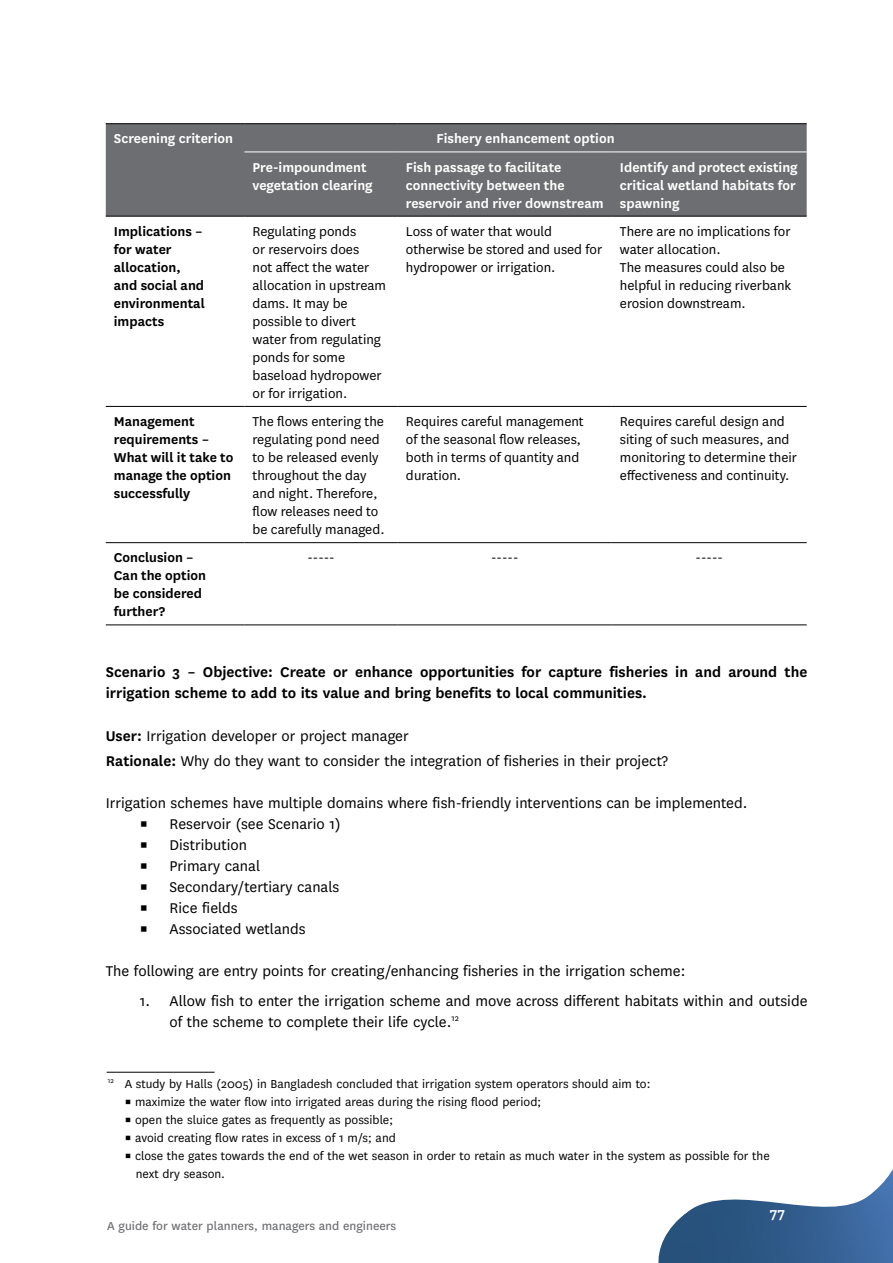
<style>
.page{position:relative;width:893px;height:1263px;background:#fff}
.page>*{position:absolute;margin:0;border:0;box-sizing:border-box;transform-origin:0 0}
.t1{font:16.5px/25.2px "National";color:#000}
.t2{font:600 16.5px/21px "National";color:#000}
.t3{font:500 16.5px "National";color:#fff}
.t4{font:15px/18px "National";color:#000}
.t5{font:600 15px/18px "National";color:#fff}
.t6{font:600 15px/18px "National";color:#000}
.t7{font:13.5px/18px "National";color:#000}
.t8{font:13.5px "National";color:#6d6e71}
.s1{font-weight:600}
</style>
<div class="page">
<svg style="left:658px;top:1169px;width:235px;height:94px"></svg>
<div style="left:106px;top:124px;width:701px;height:92px;background:#6d6e71"></div>
<hr style="left:106px;top:123px;width:138px;height:1px;background:#000">
<hr style="left:244px;top:123px;width:154px;height:1px;background:#000">
<hr style="left:398px;top:123px;width:214px;height:1px;background:#000">
<hr style="left:612px;top:123px;width:195px;height:1px;background:#000">
<hr style="left:106px;top:216px;width:138px;height:1px;background:#000">
<hr style="left:244px;top:216px;width:154px;height:1px;background:#000">
<hr style="left:398px;top:216px;width:214px;height:1px;background:#000">
<hr style="left:612px;top:216px;width:195px;height:1px;background:#000">
<hr style="left:106px;top:406px;width:138px;height:1px;background:#000">
<hr style="left:244px;top:406px;width:154px;height:1px;background:#000">
<hr style="left:398px;top:406px;width:214px;height:1px;background:#000">
<hr style="left:612px;top:406px;width:195px;height:1px;background:#000">
<hr style="left:106px;top:542px;width:138px;height:1px;background:#000">
<hr style="left:244px;top:542px;width:154px;height:1px;background:#000">
<hr style="left:398px;top:542px;width:214px;height:1px;background:#000">
<hr style="left:612px;top:542px;width:195px;height:1px;background:#000">
<hr style="left:106px;top:624px;width:138px;height:1px;background:#000">
<hr style="left:244px;top:624px;width:154px;height:1px;background:#000">
<hr style="left:398px;top:624px;width:214px;height:1px;background:#000">
<hr style="left:612px;top:624px;width:195px;height:1px;background:#000">
<hr style="left:244px;top:152px;width:154px;height:1px;background:#fff">
<hr style="left:398px;top:152px;width:214px;height:1px;background:#fff">
<hr style="left:612px;top:152px;width:195px;height:1px;background:#fff">
<hr style="left:107px;top:1072px;width:108px;height:1px;background:#000">
<p class="t5" style="left:114px;top:129px;width:121px">Screening criterion</p>
<p class="t5" style="left:436px;top:129px;width:180px">Fishery enhancement option</p>
<p class="t5" style="left:252px;top:157px;width:122px">Pre-impoundment vegetation clearing</p>
<p class="t5" style="left:406px;top:157px;width:199px">Fish passage to facilitate connectivity between the reservoir and river downstream</p>
<p class="t5" style="left:620px;top:157px;width:179px">Identify and protect existing critical wetland habitats for spawning</p>
<p class="t6" style="left:114px;top:221px;width:93px">Implications – for water allocation, and social and environmental impacts</p>
<p class="t4" style="left:252px;top:222px;width:135px">Regulating ponds<br>or reservoirs does<br>not affect the water allocation in upstream dams. It may be possible to divert water from regulating ponds for some baseload hydropower or for irrigation.</p>
<p class="t4" style="left:406px;top:222px;width:198px">Loss of water that would otherwise be stored and used for hydropower or irrigation.</p>
<p class="t4" style="left:620px;top:222px;width:173px">There are no implications for water allocation.<br>The measures could also be helpful in reducing riverbank erosion downstream.</p>
<p class="t6" style="left:114px;top:412px;width:121px">Management requirements –<br>What will it take to manage the option successfully</p>
<p class="t4" style="left:253px;top:412px;width:134px">The flows entering the regulating pond need to be released evenly throughout the day and night. Therefore, flow releases need to be carefully managed.</p>
<p class="t4" style="left:406px;top:412px;width:179px">Requires careful management of the seasonal flow releases, both in terms of quantity and duration.</p>
<p class="t4" style="left:620px;top:412px;width:179px">Requires careful design and siting of such measures, and monitoring to determine their effectiveness and continuity.</p>
<p class="t6" style="left:114px;top:548px;width:94px">Conclusion –<br>Can the option be considered further?</p>
<p class="t4" style="left:307px;top:548px;width:29px">-----</p>
<p class="t4" style="left:491px;top:548px;width:29px">-----</p>
<p class="t4" style="left:696px;top:548px;width:29px">-----</p>
<p class="t2" style="left:106px;top:661px;width:703px">Scenario 3 – Objective: Create or enhance opportunities for capture fisheries in and around the irrigation scheme to add to its value and bring benefits to local communities.</p>
<p class="t1" style="left:106px;top:722px;width:564px"><span class="s1">User:</span> Irrigation developer or project manager<br><span class="s1">Rationale:</span> Why do they want to consider the integration of fisheries in their project?</p>
<p class="t1" style="left:106px;top:790px;width:643px">Irrigation schemes have multiple domains where fish-friendly interventions can be implemented.</p>
<p class="t1" style="left:140px;top:811px;width:202px">▪ Reservoir (see Scenario 1)</p>
<p class="t1" style="left:140px;top:832px;width:109px">▪ Distribution</p>
<p class="t1" style="left:140px;top:853px;width:122px">▪ Primary canal</p>
<p class="t1" style="left:140px;top:874px;width:201px">▪ Secondary/tertiary canals</p>
<p class="t1" style="left:140px;top:895px;width:99px">▪ Rice fields</p>
<p class="t1" style="left:140px;top:916px;width:167px">▪ Associated wetlands</p>
<p class="t1" style="left:106px;top:958px;width:581px">The following are entry points for creating/enhancing fisheries in the irrigation scheme:</p>
<p class="t1" style="left:170px;top:989px;width:639px;line-height:21px;text-indent:-30px">1. Allow fish to enter the irrigation scheme and move across different habitats within and outside of the scheme to complete their life cycle.<sup>12</sup></p>
<p class="t7" style="left:108px;top:1074px;width:544px"><sup>12</sup> A study by Halls (2005) in Bangladesh concluded that irrigation system operators should aim to:</p>
<p class="t7" style="left:125px;top:1092px;width:418px">▪ maximize the water flow into irrigated areas during the rising flood period;</p>
<p class="t7" style="left:125px;top:1110px;width:270px">▪ open the sluice gates as frequently as possible;</p>
<p class="t7" style="left:125px;top:1128px;width:273px">▪ avoid creating flow rates in excess of 1 m/s; and</p>
<p class="t7" style="left:136px;top:1146px;width:635px;text-indent:-11px">▪ close the gates towards the end of the wet season in order to retain as much water in the system as possible for the next dry season.</p>
<p class="t8" style="left:107px;top:1217px;width:290px">A guide for water planners, managers and engineers</p>
<p class="t3" style="left:770px;top:1202px;width:17px">77</p>
</div>
